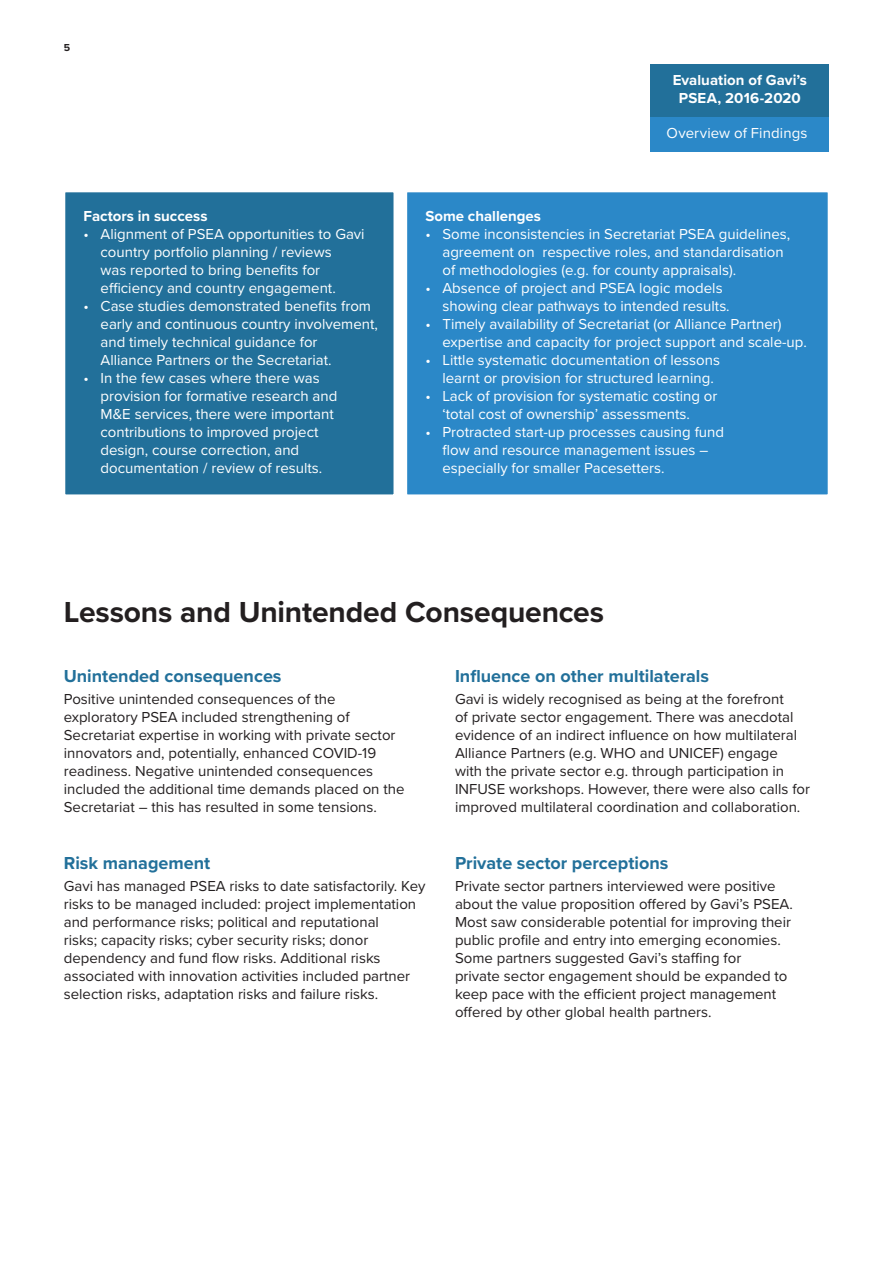
<style>
.page{position:relative;width:893px;height:1263px;background:#fff}
.page>*{position:absolute;margin:0;border:0;box-sizing:border-box;transform-origin:0 0}
._01_Main_Head_2{font:700 30px "Proxima Nova";letter-spacing:-.005em;color:#231f20}
.Body_text{font:700 18px "Proxima Nova";color:#22709a}
.Body_text-2{font:15px/18px "Proxima Nova";color:#231f20}
.Cover_Title{font:15px/18px "Proxima Nova";color:#fff}
.Cover_Title-2{font:700 15px/18px "Proxima Nova";letter-spacing:.005em;color:#fff;text-align:center}
.Body_text-3{font:700 15px "Proxima Nova";color:#fff}
.t1{font:700 10.5px "Proxima Nova";color:#231f20}
</style>
<div class="page">
<div style="left:62px;top:189px;width:334px;height:308px;background:#22709a;border:3px solid #fff"></div>
<div style="left:404px;top:189px;width:427px;height:308px;background:#2b88c8;border:3px solid #fff"></div>
<div style="left:651px;top:117px;width:178px;height:35px;background:#2b88c8"></div>
<div style="left:651px;top:64px;width:178px;height:53px;background:#22709a"></div>
<p class="t1" style="left:64px;top:39px;width:8px">5</p>
<p class="Body_text-3" style="left:84px;top:204px;width:126px">Factors in success</p>
<p class="Cover_Title" style="left:101px;top:224px;width:266px;text-indent:-17px">• Alignment of PSEA opportunities to Gavi country portfolio planning / reviews<br>was reported to bring benefits for efficiency and country engagement.</p>
<p class="Cover_Title" style="left:101px;top:296px;width:279px;text-indent:-17px">• Case studies demonstrated benefits from early and continuous country involvement, and timely technical guidance for<br>Alliance Partners or the Secretariat.</p>
<p class="Cover_Title" style="left:101px;top:368px;width:238px;text-indent:-17px">• In the few cases where there was provision for formative research and M&amp;E services, there were important contributions to improved project design, course correction, and documentation / review of results.</p>
<p class="Cover_Title-2" style="left:673px;top:71px;width:136px">Evaluation of Gavi’s<br>PSEA, 2016-2020</p>
<p class="Cover_Title" style="left:667px;top:123px;width:142px">Overview of Findings</p>
<p class="Body_text-3" style="left:425px;top:204px;width:117px">Some challenges</p>
<p class="Cover_Title" style="left:442px;top:224px;width:349px;text-indent:-17px">• Some inconsistencies in Secretariat PSEA guidelines, agreement on respective roles, and standardisation of methodologies (e.g. for county appraisals).</p>
<p class="Cover_Title" style="left:442px;top:278px;width:289px;text-indent:-17px">• Absence of project and PSEA logic models showing clear pathways to intended results.</p>
<p class="Cover_Title" style="left:442px;top:314px;width:366px;text-indent:-17px">• Timely availability of Secretariat (or Alliance Partner) expertise and capacity for project support and scale-up.</p>
<p class="Cover_Title" style="left:442px;top:350px;width:279px;text-indent:-17px">• Little systematic documentation of lessons learnt or provision for structured learning.</p>
<p class="Cover_Title" style="left:442px;top:386px;width:276px;text-indent:-17px">• Lack of provision for systematic costing or ‘total cost of ownership’ assessments.</p>
<p class="Cover_Title" style="left:442px;top:422px;width:283px;text-indent:-17px">• Protracted start-up processes causing fund flow and resource management issues – especially for smaller Pacesetters.</p>
<p class="_01_Main_Head_2" style="left:64px;top:589px;width:542px">Lessons and Unintended Consequences</p>
<p class="Body_text" style="left:64px;top:662px;width:219px">Unintended consequences</p>
<p class="Body_text-2" style="left:64px;top:689px;width:342px">Positive unintended consequences of the exploratory PSEA included strengthening of Secretariat expertise in working with private sector innovators and, potentially, enhanced COVID-19 readiness. Negative unintended consequences included the additional time demands placed on the Secretariat – this has resulted in some tensions.</p>
<p class="Body_text" style="left:64px;top:850px;width:148px">Risk management</p>
<p class="Body_text-2" style="left:64px;top:877px;width:363px">Gavi has managed PSEA risks to date satisfactorily. Key risks to be managed included: project implementation and performance risks; political and reputational<br>risks; capacity risks; cyber security risks; donor dependency and fund flow risks. Additional risks associated with innovation activities included partner selection risks, adaptation risks and failure risks.</p>
<p class="Body_text" style="left:455px;top:662px;width:256px">Influence on other multilaterals</p>
<p class="Body_text-2" style="left:455px;top:689px;width:357px">Gavi is widely recognised as being at the forefront<br>of private sector engagement. There was anecdotal evidence of an indirect influence on how multilateral Alliance Partners (e.g. WHO and UNICEF) engage<br>with the private sector e.g. through participation in INFUSE workshops. However, there were also calls for improved multilateral coordination and collaboration.</p>
<p class="Body_text" style="left:455px;top:850px;width:215px">Private sector perceptions</p>
<p class="Body_text-2" style="left:455px;top:877px;width:339px">Private sector partners interviewed were positive about the value proposition offered by Gavi’s PSEA.<br>Most saw considerable potential for improving their public profile and entry into emerging economies.<br>Some partners suggested Gavi’s staffing for<br>private sector engagement should be expanded to keep pace with the efficient project management offered by other global health partners.</p>
</div>
